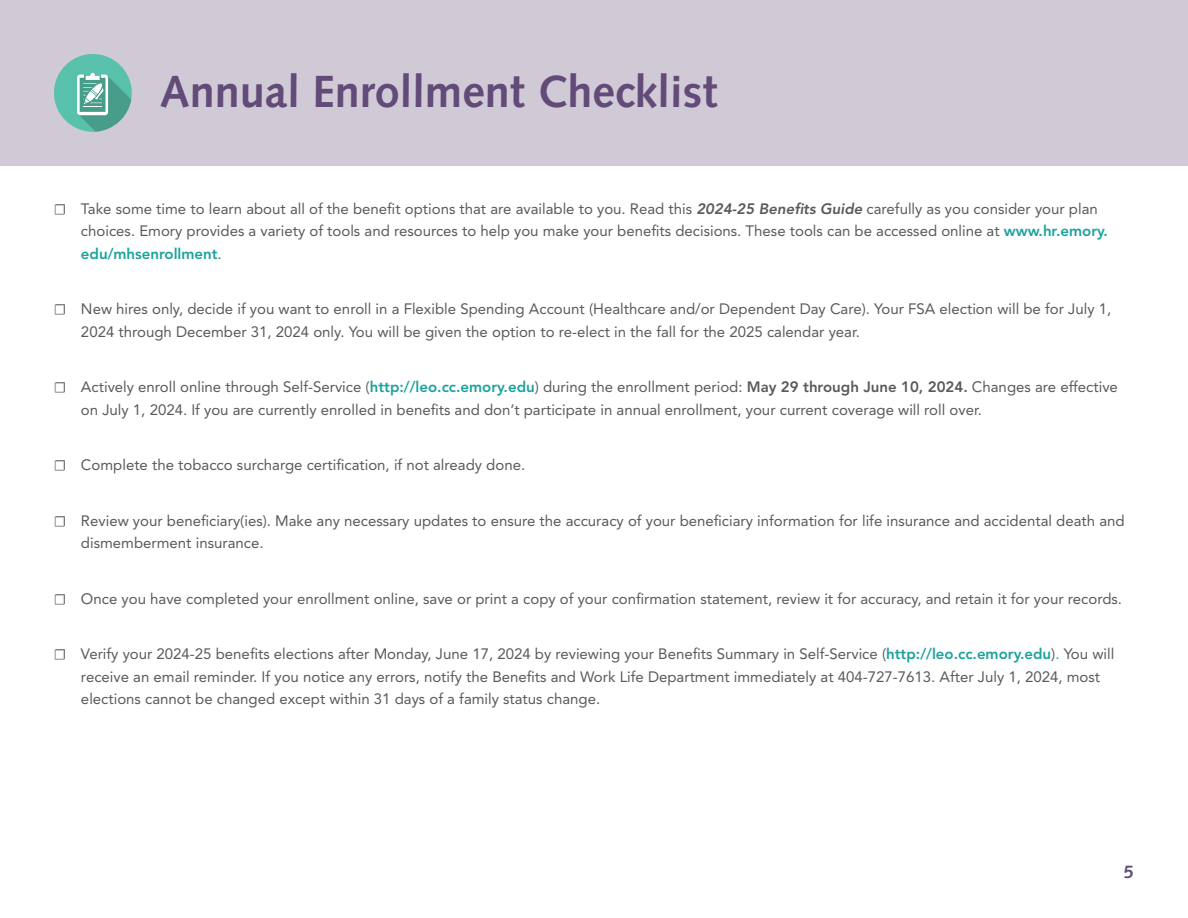
<style>
.page{position:relative;width:1188px;height:918px;background:#fff}
.page>*{position:absolute;margin:0;border:0;box-sizing:border-box;transform-origin:0 0}
.t1{font:700 45px "Syntax LT Std";color:#624b78}
.t2{font:700 18px "Syntax LT Std";color:#624b78}
.t3{font:15px/22.5px "Avenir LT Std";color:#5a5a5d}
.s1{font-family:"Minion Pro"}
.s2{font-weight:800;font-style:italic}
.s3{font-weight:800;color:#1ca29c}
.s4{font-weight:800}
.s5{color:#1ca29c}
</style>
<div class="page">
<div style="left:0;top:0;width:1188px;height:165px;background:#d0c9d6"></div>
<div style="left:54px;top:54px;width:78px;height:78px;background:#57c1ac;border-radius:50%"></div>
<svg style="left:77px;top:73px;width:54px;height:59px"></svg>
<h1 class="t1" style="left:160px;top:65px;width:559px">Annual Enrollment Checklist</h1>
<p class="t3" style="left:81px;top:198px;width:1029px;text-indent:-27px"><span class="s1">☐</span> Take some time to learn about all of the benefit options that are available to you. Read this <span class="s2">2024-25 Benefits Guide</span> carefully as you consider your plan choices. Emory provides a variety of tools and resources to help you make your benefits decisions. These tools can be accessed online at <span class="s3">www.hr.emory. edu/mhsenrollment</span>.</p>
<p class="t3" style="left:81px;top:298px;width:1032px;text-indent:-27px"><span class="s1">☐</span> New hires only, decide if you want to enroll in a Flexible Spending Account (Healthcare and/or Dependent Day Care). Your FSA election will be for July 1,<br>2024 through December 31, 2024 only. You will be given the option to re-elect in the fall for the 2025 calendar year.</p>
<p class="t3" style="left:81px;top:376px;width:1038px;text-indent:-27px"><span class="s1">☐</span> Actively enroll online through Self-Service (<span class="s3">http://leo.cc.emory.edu</span>) during the enrollment period: <span class="s4">May 29 through June 10, 2024.</span> Changes are effective on July 1, 2024. If you are currently enrolled in benefits and don’t participate in annual enrollment, your current coverage will roll over.</p>
<p class="t3" style="left:54px;top:454px;width:473px"><span class="s1">☐</span> Complete the tobacco surcharge certification, if not already done.</p>
<p class="t3" style="left:81px;top:510px;width:1045px;text-indent:-27px"><span class="s1">☐</span> Review your beneficiary(ies). Make any necessary updates to ensure the accuracy of your beneficiary information for life insurance and accidental death and dismemberment insurance.</p>
<p class="t3" style="left:54px;top:588px;width:1070px"><span class="s1">☐</span> Once you have completed your enrollment online, save or print a copy of your confirmation statement, review it for accuracy, and retain it for your records.</p>
<p class="t3" style="left:81px;top:643px;width:1035px;text-indent:-27px"><span class="s1">☐</span> Verify your 2024-25 benefits elections after Monday, June 17, 2024 by reviewing your Benefits Summary in Self-Service (<span class="s3">http://leo.cc.emory.edu</span>)<span class="s5">.</span> You will receive an email reminder. If you notice any errors, notify the Benefits and Work Life Department immediately at 404-727-7613. After July 1, 2024, most elections cannot be changed except within 31 days of a family status change.</p>
<p class="t2" style="left:1124px;top:861px;width:12px">5</p>
</div>
